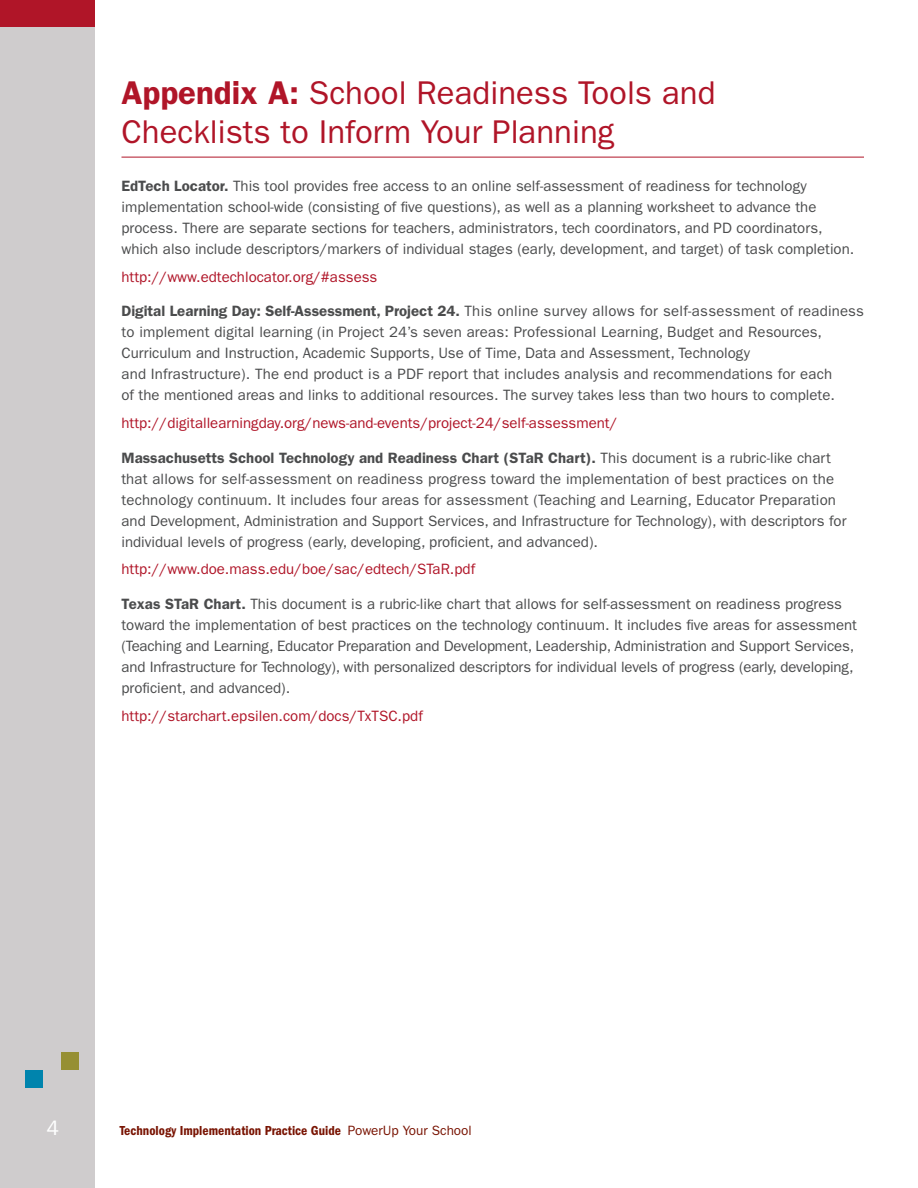
<style>
.page{position:relative;width:918px;height:1188px;background:#fff}
.page>*{position:absolute;margin:0;border:0;box-sizing:border-box;transform-origin:0 0}
.Heading_1{font:33px/39.6px "ITC Franklin Gothic Std";color:#b01528}
.t1{font:21px "ITC Franklin Gothic Std";color:#fff}
.Paragraphs{font:15px/21px "ITC Franklin Gothic Std";color:#4b4c4d}
.References_Level_1_H{font:15px "ITC Franklin Gothic Std";color:#b01528}
.t2{font:13.5px "ITC Franklin Gothic Std Dm Cd";color:#791403}
.s1{font-weight:600}
.s2{font-family:"ITC Franklin Gothic Std"}
</style>
<div class="page">
<div style="left:0;top:0;width:94px;height:1188px;background:#cfcccd"></div>
<div style="left:0;top:0;width:94px;height:26px;background:#b01528"></div>
<div style="left:62px;top:1053px;width:17px;height:17px;background:#968f33"></div>
<div style="left:25px;top:1071px;width:17px;height:17px;background:#0084ad"></div>
<hr style="left:122px;top:157px;width:742px;height:1px;background:#b01528">
<p class="Heading_1" style="left:122px;top:73px;width:595px"><span class="s1">Appendix A:</span> School Readiness Tools and<br>Checklists to Inform Your Planning</p>
<p class="Paragraphs" style="left:122px;top:176px;width:734px"><span class="s1">EdTech Locator.</span> This tool provides free access to an online self-assessment of readiness for technology implementation school-wide (consisting of five questions), as well as a planning worksheet to advance the process. There are separate sections for teachers, administrators, tech coordinators, and PD coordinators, which also include descriptors/markers of individual stages (early, development, and target) of task completion.</p>
<p class="References_Level_1_H" style="left:122px;top:268px;width:257px">http://www.edtechlocator.org/#assess</p>
<p class="Paragraphs" style="left:122px;top:301px;width:744px"><span class="s1">Digital Learning Day: Self-Assessment, Project 24.</span> This online survey allows for self-assessment of readiness to implement digital learning (in Project 24’s seven areas: Professional Learning, Budget and Resources, Curriculum and Instruction, Academic Supports, Use of Time, Data and Assessment, Technology<br>and Infrastructure). The end product is a PDF report that includes analysis and recommendations for each<br>of the mentioned areas and links to additional resources. The survey takes less than two hours to complete.</p>
<p class="References_Level_1_H" style="left:122px;top:415px;width:497px">http://digitallearningday.org/news-and-events/project-24/self-assessment/</p>
<p class="Paragraphs" style="left:122px;top:447px;width:727px"><span class="s1">Massachusetts School Technology and Readiness Chart (STaR Chart).</span> This document is a rubric-like chart that allows for self-assessment on readiness progress toward the implementation of best practices on the technology continuum. It includes four areas for assessment (Teaching and Learning, Educator Preparation and Development, Administration and Support Services, and Infrastructure for Technology), with descriptors for individual levels of progress (early, developing, proficient, and advanced).</p>
<p class="References_Level_1_H" style="left:122px;top:561px;width:355px">http://www.doe.mass.edu/boe/sac/edtech/STaR.pdf</p>
<p class="Paragraphs" style="left:122px;top:594px;width:737px"><span class="s1">Texas STaR Chart.</span> This document is a rubric-like chart that allows for self-assessment on readiness progress toward the implementation of best practices on the technology continuum. It includes five areas for assessment (Teaching and Learning, Educator Preparation and Development, Leadership, Administration and Support Services, and Infrastructure for Technology), with personalized descriptors for individual levels of progress (early, developing, proficient, and advanced).</p>
<p class="References_Level_1_H" style="left:122px;top:707px;width:303px">http://starchart.epsilen.com/docs/TxTSC.pdf</p>
<p class="t1" style="left:46px;top:1116px;width:14px">4</p>
<p class="t2" style="left:120px;top:1123px;width:353px">Technology Implementation Practice Guide <span class="s2">PowerUp Your School</span></p>
</div>
